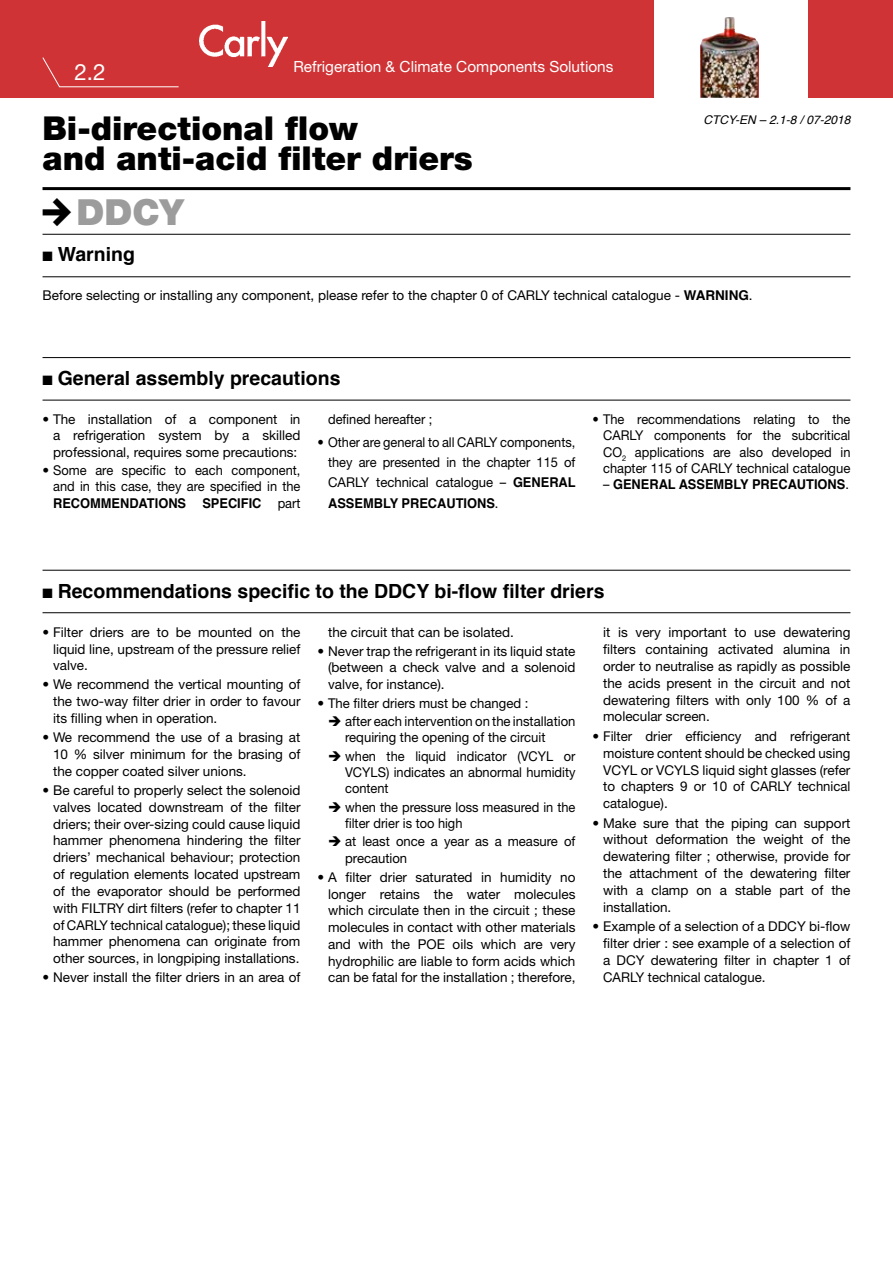
<style>
.page{position:relative;width:893px;height:1263px;background:#fff}
.page>*{position:absolute;margin:0;border:0;box-sizing:border-box;transform-origin:0 0}
.t1{font:900 36px "Helvetica Neue";color:#9c9c9d}
.t2{font:900 33px/30px "Helvetica Neue";color:#000}
.t3{font:22.5px "Helvetica Neue";color:#fff}
.t4{font:700 19.5px "Helvetica";color:#000}
.t5{font:15.3px "Helvetica Neue";color:#fff}
.t6{font:13.5px/16.8px "Helvetica Neue";color:#000;text-align:justify}
.t7{font:13.5px/16.2px "Helvetica Neue";color:#000;text-align:justify;scale:.95 1}
.t8{font:700 13.5px "Helvetica";color:#000;scale:.95 1}
.t9{font:italic 12px "Helvetica";color:#000}
.s1{font-family:"Helvetica";font-weight:700}
.s2{font-family:"Helvetica Neue";font-weight:400}
</style>
<div class="page">
<div style="left:0;top:0;width:893px;height:98px;background:#d03336"></div>
<hr style="left:43px;top:187px;width:807px;height:3px;background:#000">
<hr style="left:43px;top:234px;width:807px;height:1px;background:#000">
<hr style="left:43px;top:276px;width:807px;height:1px;background:#000">
<div style="left:655px;top:0;width:153px;height:101px;background:#fff"></div>
<img style="left:200px;top:21px;width:87px;height:45px">
<svg style="left:42px;top:57px;width:137px;height:31px"></svg>
<img style="left:700px;top:17px;width:59px;height:81px">
<hr style="left:43px;top:357px;width:807px;height:1px;background:#000">
<hr style="left:43px;top:400px;width:807px;height:1px;background:#000">
<hr style="left:43px;top:570px;width:807px;height:1px;background:#000">
<hr style="left:43px;top:612px;width:807px;height:1px;background:#000">
<p class="t5" style="left:293px;top:57px;width:322px">Refrigeration &amp; Climate Components Solutions</p>
<h3 class="t3" style="left:74px;top:58px;width:33px">2.2</h3>
<h2 class="t2" style="left:43px;top:113px;width:432px">Bi-directional flow<br>and anti-acid filter driers</h2>
<p class="t9" style="left:703px;top:110px;width:148px">CTCY-EN – 2.1-8 / 07-2018</p>
<h1 class="t1" style="left:77px;top:190px;width:109px">DDCY</h1>
<h3 class="t4" style="left:43px;top:238px;width:94px">■ Warning</h3>
<p class="t6" style="left:43px;top:286px;width:712px">Before selecting or installing any component, please refer to the chapter 0 of CARLY technical catalogue - <span class="s1">WARNING</span>.</p>
<h3 class="t4" style="left:43px;top:362px;width:300px">■ General assembly precautions</h3>
<p class="t6" style="left:53px;top:411px;width:249px;line-height:16.4px;text-indent:-11px">• The installation of a component in a refrigeration system by a skilled professional, requires some precautions:</p>
<p class="t6" style="left:43px;top:462px;width:259px;line-height:16.4px;text-align:right">• Some are specific to each component, and in this case, they are specified in the</p>
<p class="t8" style="left:53px;top:492px;width:262px">RECOMMENDATIONS SPECIFIC <span class="s2">part</span></p>
<p class="t7" style="left:328px;top:411px;width:111px">defined hereafter ;</p>
<p class="t7" style="left:328px;top:431px;width:262px;line-height:20.4px;text-indent:-11px">• Other are general to all CARLY components, they are presented in the chapter 115 of CARLY technical catalogue – <span class="s1">GENERAL</span></p>
<p class="t8" style="left:328px;top:492px;width:181px">ASSEMBLY PRECAUTIONS<span class="s2">.</span></p>
<p class="t7" style="left:603px;top:411px;width:262px;text-indent:-11px">• The recommendations relating to the CARLY components for the subcritical CO<sub>2</sub> applications are also developed in chapter 115 of CARLY technical catalogue</p>
<p class="t8" style="left:603px;top:474px;width:260px"><span class="s2">–</span> GENERAL ASSEMBLY PRECAUTIONS<span class="s2">.</span></p>
<h3 class="t4" style="left:43px;top:575px;width:563px">■ Recommendations specific to the DDCY bi-flow filter driers</h3>
<p class="t6" style="left:53px;top:623px;width:249px;text-indent:-11px">• Filter driers are to be mounted on the liquid line, upstream of the pressure relief valve.</p>
<p class="t6" style="left:53px;top:676px;width:249px;text-indent:-11px">• We recommend the vertical mounting of the two-way filter drier in order to favour its filling when in operation.</p>
<p class="t6" style="left:53px;top:729px;width:249px;text-indent:-11px">• We recommend the use of a brasing at 10 % silver minimum for the brasing of the copper coated silver unions.</p>
<p class="t6" style="left:53px;top:781px;width:249px;text-indent:-11px">• Be careful to properly select the solenoid valves located downstream of the filter driers; their over-sizing could cause liquid hammer phenomena hindering the filter driers’ mechanical behaviour; protection of regulation elements located upstream of the evaporator should be performed with FILTRY dirt filters (refer to chapter 11 of CARLY technical catalogue); these liquid hammer phenomena can originate from other sources, in longpiping installations.</p>
<p class="t6" style="left:43px;top:969px;width:259px">• Never install the filter driers in an area of</p>
<p class="t6" style="left:328px;top:623px;width:187px">the circuit that can be isolated.</p>
<p class="t6" style="left:328px;top:642px;width:249px;text-indent:-11px">• Never trap the refrigerant in its liquid state (between a check valve and a solenoid valve, for instance).</p>
<p class="t6" style="left:317px;top:694px;width:212px">• The filter driers must be changed :</p>
<p class="t6" style="left:345px;top:713px;width:232px;line-height:16.2px;text-indent:-17px">➔ after each intervention on the installation requiring the opening of the circuit</p>
<p class="t7" style="left:345px;top:748px;width:244px;text-indent:-17px">➔ when the liquid indicator (VCYL or VCYLS) indicates an abnormal humidity content</p>
<p class="t7" style="left:345px;top:798px;width:244px;text-indent:-17px">➔ when the pressure loss measured in the filter drier is too high</p>
<p class="t6" style="left:345px;top:833px;width:232px;text-indent:-17px">➔ at least once a year as a measure of precaution</p>
<p class="t6" style="left:328px;top:868px;width:249px;text-indent:-11px">• A filter drier saturated in humidity no longer retains the water molecules which circulate then in the circuit ; these molecules in contact with other materials and with the POE oils which are very hydrophilic are liable to form acids which can be fatal for the installation ; therefore,</p>
<p class="t6" style="left:603px;top:623px;width:249px">it is very important to use dewatering filters containing activated alumina in order to neutralise as rapidly as possible the acids present in the circuit and not dewatering filters with only 100 % of a molecular screen.</p>
<p class="t6" style="left:603px;top:727px;width:249px;text-indent:-11px">• Filter drier efficiency and refrigerant moisture content should be checked using VCYL or VCYLS liquid sight glasses (refer to chapters 9 or 10 of CARLY technical catalogue).</p>
<p class="t6" style="left:603px;top:814px;width:249px;text-indent:-11px">• Make sure that the piping can support without deformation the weight of the dewatering filter ; otherwise, provide for the attachment of the dewatering filter with a clamp on a stable part of the installation.</p>
<p class="t6" style="left:603px;top:918px;width:249px;text-indent:-11px">• Example of a selection of a DDCY bi-flow filter drier : see example of a selection of a DCY dewatering filter in chapter 1 of CARLY technical catalogue.</p>
</div>
